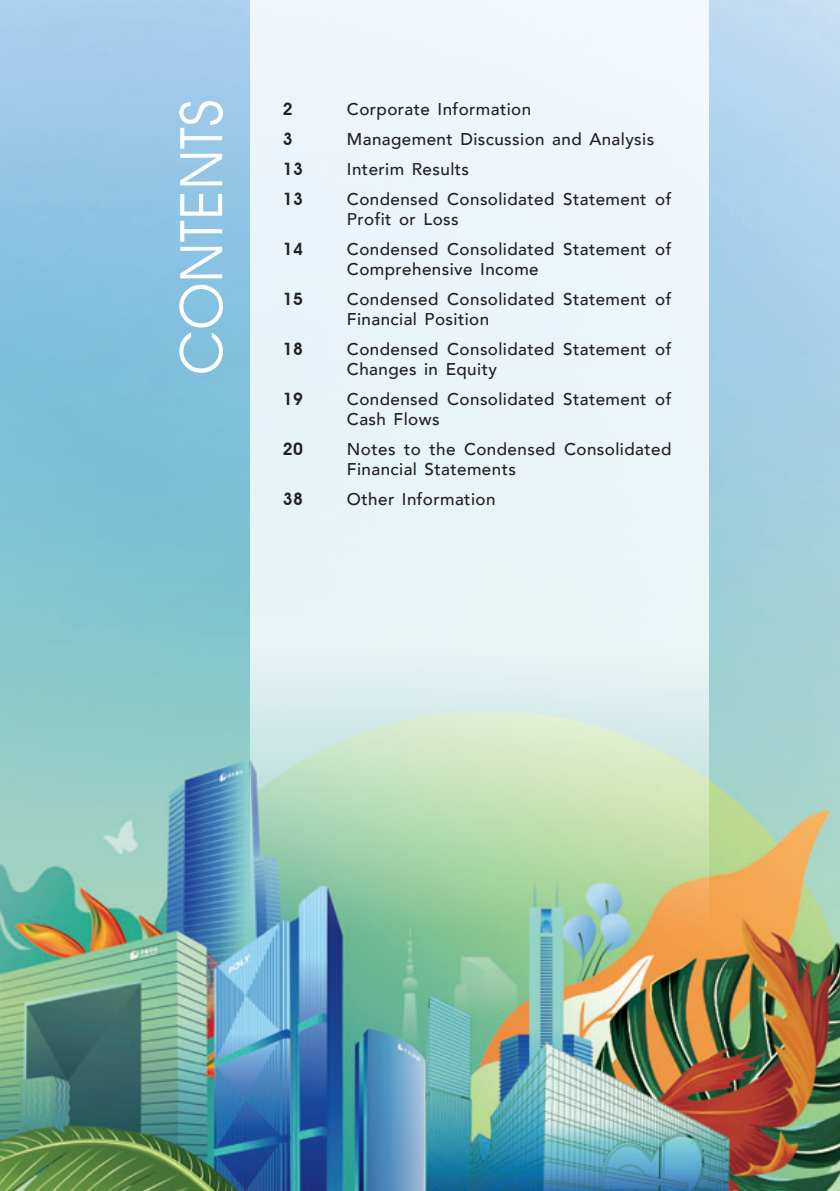
<style>
.page{position:relative;width:840px;height:1191px;background:#fff}
.page>*{position:absolute;margin:0;border:0;box-sizing:border-box;transform-origin:0 0}
.t1{font:59px "Avant Garde IT Cby BT";letter-spacing:.015em;color:#fff}
.t2{font:500 17px/20px "Avenir";letter-spacing:.025em;color:#231f20}
.t3{font:600 17px "Avant Garde IT Cby BT";letter-spacing:.015em;color:#231f20}
</style>
<div class="page">
<img style="left:0;top:0;width:839px;height:1191px">
<svg style="left:250px;top:0;width:459px;height:955px;background:#dcece6"></svg>
<h1 class="t1" style="left:165px;top:374px;width:277px;rotate:-90deg">CONTENTS</h1>
<p class="t3" style="left:283px;top:99px;width:11px">2</p>
<p class="t2" style="left:347px;top:98px;width:186px">Corporate Information</p>
<p class="t3" style="left:283px;top:129px;width:11px">3</p>
<p class="t2" style="left:347px;top:128px;width:308px">Management Discussion and Analysis</p>
<p class="t3" style="left:283px;top:159px;width:22px">13</p>
<p class="t2" style="left:347px;top:158px;width:123px">Interim Results</p>
<p class="t3" style="left:283px;top:189px;width:22px">13</p>
<p class="t2" style="left:347px;top:188px;width:326px">Condensed Consolidated Statement of<br>Profit or Loss</p>
<p class="t3" style="left:283px;top:239px;width:22px">14</p>
<p class="t2" style="left:347px;top:238px;width:326px">Condensed Consolidated Statement of<br>Comprehensive Income</p>
<p class="t3" style="left:283px;top:289px;width:22px">15</p>
<p class="t2" style="left:347px;top:288px;width:326px">Condensed Consolidated Statement of<br>Financial Position</p>
<p class="t3" style="left:283px;top:339px;width:22px">18</p>
<p class="t2" style="left:347px;top:338px;width:326px">Condensed Consolidated Statement of<br>Changes in Equity</p>
<p class="t3" style="left:283px;top:389px;width:22px">19</p>
<p class="t2" style="left:347px;top:388px;width:326px">Condensed Consolidated Statement of<br>Cash Flows</p>
<p class="t3" style="left:283px;top:439px;width:22px">20</p>
<p class="t2" style="left:347px;top:438px;width:326px">Notes to the Condensed Consolidated<br>Financial Statements</p>
<p class="t3" style="left:283px;top:489px;width:22px">38</p>
<p class="t2" style="left:347px;top:488px;width:150px">Other Information</p>
</div>
